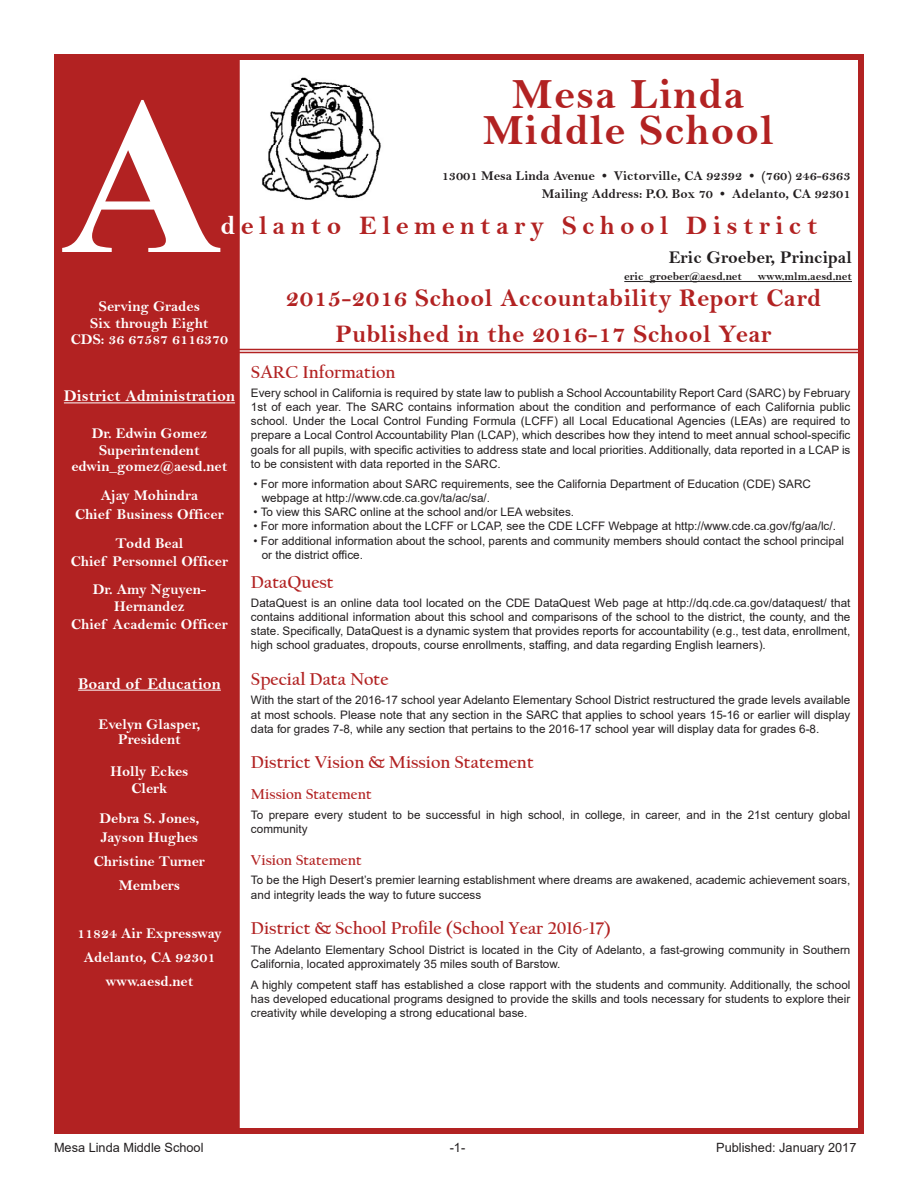
<style>
.page{position:relative;width:918px;height:1188px;background:#fff}
.page>*{position:absolute;margin:0;border:0;box-sizing:border-box;transform-origin:0 0}
.FooterRight{font:700 225px "Times New Roman";color:#fff}
.FooterRight-2{font:43.5px "Bell MT Bold";letter-spacing:.03em;color:#b22222}
.FooterRight-3{font:27px "Bell MT Bold";letter-spacing:.2em;color:#b22222}
.FooterRight-4{font:25.5px "Bell MT Bold";letter-spacing:.02em;color:#b22222}
.Element_Header{font:700 18px "Californian FB";color:#b22222}
.Body_Text_-_Left_Jus{font:18px "Bell MT Bold";color:#231f20}
.Body_Text_-_Centered{font:16.5px "Bell MT Bold";color:#fff}
.Body_Text_-_Centered-2{font:15px/16.5px "Bell MT Bold";color:#fff;text-align:center}
.Element_Subhead{font:700 15px "Californian FB";color:#b22222}
.FooterRight-5{font:13.5px "Bell MT Bold";color:#231f20}
.Page_Numbers{font:12.75px "Arial";color:#231f20}
.Body_Text_-_Left_Jus-2{font:11.7px/14.1px "Arial";color:#231f20;text-align:justify}
.Bullets_-_Cell_Inden{font:11.7px/14.1px "Arial";color:#231f20}
.Body_Text_-_Left_Jus-3{font:11.7px "Bell MT Bold";color:#231f20}
.s1{color:#fff}
</style>
<div class="page">
<div style="left:54px;top:54px;width:810px;height:1080px;border:6px solid #b22222"></div>
<div style="left:60px;top:59px;width:179px;height:1071px;background:#b22222"></div>
<hr style="left:64px;top:402px;width:171px;height:1px;background:#fff">
<hr style="left:78px;top:690px;width:143px;height:1px;background:#fff">
<div style="left:59px;top:58px;width:181px;height:1073px;border:2px solid #b22222"></div>
<hr style="left:624px;top:281px;width:228px;height:1px;background:#231f20">
<hr style="left:238px;top:349px;width:622px;height:1px;background:#b22222">
<hr style="left:238px;top:352px;width:622px;height:1px;background:#b22222">
<img style="left:262px;top:77px;width:119px;height:123px">
<p class="FooterRight-2" style="left:512px;top:68px;width:234px">Mesa Linda</p>
<p class="FooterRight-2" style="left:483px;top:104px;width:292px">Middle School</p>
<p class="FooterRight-5" style="left:442px;top:168px;width:410px">13001 Mesa Linda Avenue • Victorville, CA 92392 • (760) 246-6363</p>
<p class="FooterRight-5" style="left:542px;top:186px;width:310px">Mailing Address: P.O. Box 70 • Adelanto, CA 92301</p>
<p class="FooterRight" style="left:60px;top:14px;width:164px">A</p>
<p class="FooterRight-3" style="left:220px;top:209px;width:599px"><span class="s1">d</span>elanto Elementary School District</p>
<p class="Body_Text_-_Left_Jus" style="left:669px;top:246px;width:185px">Eric Groeber, Principal</p>
<p class="Body_Text_-_Left_Jus-3" style="left:624px;top:270px;width:119px">eric_groeber@aesd.net</p>
<p class="Body_Text_-_Left_Jus-3" style="left:758px;top:270px;width:96px">www.mlm.aesd.net</p>
<p class="Body_Text_-_Centered-2" style="left:99px;top:298px;width:103px">Serving Grades</p>
<p class="Body_Text_-_Centered-2" style="left:90px;top:315px;width:120px">Six through Eight</p>
<p class="Body_Text_-_Centered-2" style="left:71px;top:331px;width:159px">CDS: 36 67587 6116370</p>
<p class="Body_Text_-_Centered" style="left:64px;top:386px;width:173px">District Administration</p>
<p class="Body_Text_-_Centered-2" style="left:92px;top:425px;width:117px">Dr. Edwin Gomez</p>
<p class="Body_Text_-_Centered-2" style="left:99px;top:441px;width:102px">Superintendent</p>
<p class="Body_Text_-_Centered-2" style="left:71px;top:458px;width:158px">edwin_gomez@aesd.net</p>
<p class="Body_Text_-_Centered-2" style="left:101px;top:486px;width:99px">Ajay Mohindra</p>
<p class="Body_Text_-_Centered-2" style="left:75px;top:506px;width:150px">Chief Business Officer</p>
<p class="Body_Text_-_Centered-2" style="left:116px;top:534px;width:69px">Todd Beal</p>
<p class="Body_Text_-_Centered-2" style="left:71px;top:552px;width:159px">Chief Personnel Officer</p>
<p class="Body_Text_-_Centered-2" style="left:93px;top:581px;width:115px">Dr. Amy Nguyen-<br>Hernandez</p>
<p class="Body_Text_-_Centered-2" style="left:71px;top:615px;width:158px">Chief Academic Officer</p>
<p class="Body_Text_-_Centered" style="left:78px;top:673px;width:144px">Board of Education</p>
<p class="Body_Text_-_Centered-2" style="left:99px;top:716px;width:103px">Evelyn Glasper,</p>
<p class="Body_Text_-_Centered-2" style="left:118px;top:731px;width:64px">President</p>
<p class="Body_Text_-_Centered-2" style="left:111px;top:763px;width:79px">Holly Eckes</p>
<p class="Body_Text_-_Centered-2" style="left:132px;top:780px;width:37px">Clerk</p>
<p class="Body_Text_-_Centered-2" style="left:99px;top:810px;width:102px">Debra S. Jones,</p>
<p class="Body_Text_-_Centered-2" style="left:101px;top:829px;width:99px">Jayson Hughes</p>
<p class="Body_Text_-_Centered-2" style="left:94px;top:853px;width:113px">Christine Turner</p>
<p class="Body_Text_-_Centered-2" style="left:119px;top:877px;width:63px">Members</p>
<p class="Body_Text_-_Centered-2" style="left:77px;top:925px;width:146px">11824 Air Expressway</p>
<p class="Body_Text_-_Centered-2" style="left:84px;top:949px;width:133px">Adelanto, CA 92301</p>
<p class="Body_Text_-_Centered-2" style="left:105px;top:973px;width:90px">www.aesd.net</p>
<p class="FooterRight-4" style="left:286px;top:283px;width:537px">2015-2016 School Accountability Report Card</p>
<p class="FooterRight-4" style="left:335px;top:319px;width:438px">Published in the 2016-17 School Year</p>
<p class="Element_Header" style="left:251px;top:362px;width:146px">SARC Information</p>
<p class="Body_Text_-_Left_Jus-2" style="left:251px;top:386px;width:601px">Every school in California is required by state law to publish a School Accountability Report Card (SARC) by February 1st of each year. The SARC contains information about the condition and performance of each California public school. Under the Local Control Funding Formula (LCFF) all Local Educational Agencies (LEAs) are required to prepare a Local Control Accountability Plan (LCAP), which describes how they intend to meet annual school-specific goals for all pupils, with specific activities to address state and local priorities. Additionally, data reported in a LCAP is to be consistent with data reported in the SARC.</p>
<p class="Bullets_-_Cell_Inden" style="left:262px;top:477px;width:551px;text-indent:-8px">• For more information about SARC requirements, see the California Department of Education (CDE) SARC webpage at http://www.cde.ca.gov/ta/ac/sa/.</p>
<p class="Bullets_-_Cell_Inden" style="left:254px;top:505px;width:322px">• To view this SARC online at the school and/or LEA websites.</p>
<p class="Bullets_-_Cell_Inden" style="left:254px;top:519px;width:584px">• For more information about the LCFF or LCAP, see the CDE LCFF Webpage at http://www.cde.ca.gov/fg/aa/lc/.</p>
<p class="Bullets_-_Cell_Inden" style="left:262px;top:533px;width:584px;text-indent:-8px">• For additional information about the school, parents and community members should contact the school principal or the district office.</p>
<p class="Element_Header" style="left:251px;top:572px;width:84px">DataQuest</p>
<p class="Body_Text_-_Left_Jus-2" style="left:251px;top:596px;width:601px">DataQuest is an online data tool located on the CDE DataQuest Web page at http://dq.cde.ca.gov/dataquest/ that contains additional information about this school and comparisons of the school to the district, the county, and the state. Specifically, DataQuest is a dynamic system that provides reports for accountability (e.g., test data, enrollment, high school graduates, dropouts, course enrollments, staffing, and data regarding English learners).</p>
<p class="Element_Header" style="left:251px;top:669px;width:139px">Special Data Note</p>
<p class="Body_Text_-_Left_Jus-2" style="left:251px;top:693px;width:601px">With the start of the 2016-17 school year Adelanto Elementary School District restructured the grade levels available at most schools. Please note that any section in the SARC that applies to school years 15-16 or earlier will display data for grades 7-8, while any section that pertains to the 2016-17 school year will display data for grades 6-8.</p>
<p class="Element_Header" style="left:251px;top:752px;width:284px">District Vision &amp; Mission Statement</p>
<p class="Element_Subhead" style="left:251px;top:786px;width:122px">Mission Statement</p>
<p class="Body_Text_-_Left_Jus-2" style="left:251px;top:808px;width:601px">To prepare every student to be successful in high school, in college, in career, and in the 21st century global community</p>
<p class="Element_Subhead" style="left:251px;top:852px;width:112px">Vision Statement</p>
<p class="Body_Text_-_Left_Jus-2" style="left:251px;top:873px;width:601px">To be the High Desert’s premier learning establishment where dreams are awakened, academic achievement soars, and integrity leads the way to future success</p>
<p class="Element_Header" style="left:251px;top:918px;width:362px">District &amp; School Profile (School Year 2016-17)</p>
<p class="Body_Text_-_Left_Jus-2" style="left:251px;top:943px;width:601px">The Adelanto Elementary School District is located in the City of Adelanto, a fast-growing community in Southern<br>California, located approximately 35 miles south of Barstow.</p>
<p class="Body_Text_-_Left_Jus-2" style="left:251px;top:977px;width:601px">A highly competent staff has established a close rapport with the students and community. Additionally, the school has developed educational programs designed to provide the skills and tools necessary for students to explore their creativity while developing a strong educational base.</p>
<p class="Page_Numbers" style="left:54px;top:1139px;width:151px">Mesa Linda Middle School</p>
<p class="Page_Numbers" style="left:450px;top:1139px;width:17px">-1-</p>
<p class="Page_Numbers" style="left:716px;top:1139px;width:142px">Published: January 2017</p>
</div>
